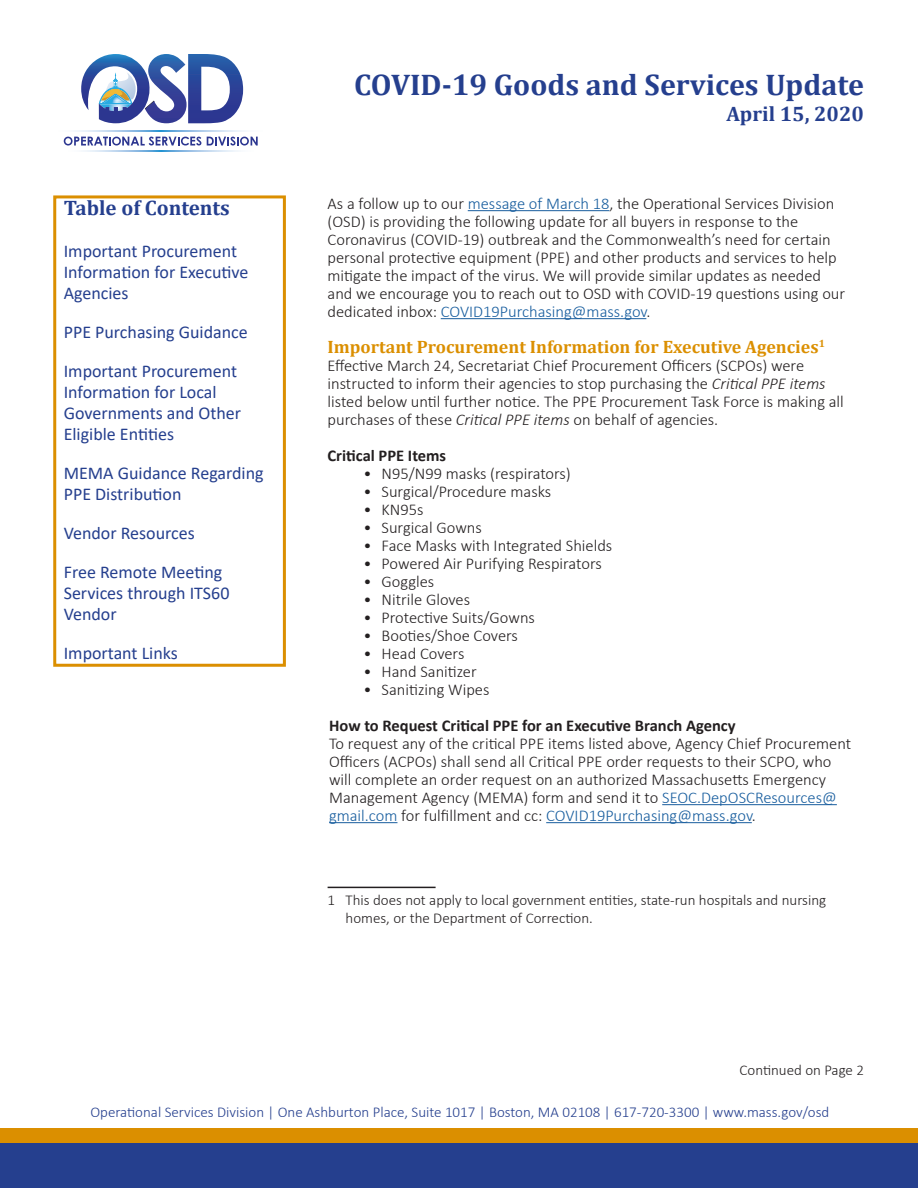
<style>
.page{position:relative;width:918px;height:1188px;background:#fff}
.page>*{position:absolute;margin:0;border:0;box-sizing:border-box;transform-origin:0 0}
.t1{font:700 30px "Cambria";color:#253f8e}
.t2{font:700 21px "Cambria";color:#253f8e}
.t3{font:18px/21px "Calibri";color:#253f8e}
.t4{font:700 18px "Cambria";color:#db8f00}
.t5{font:300 16.5px/18px "Calibri";color:#231f20}
.t6{font:700 16.5px "Calibri";color:#231f20}
.t7{font:300 15px/18px "Calibri";color:#231f20}
.t8{font:300 15px "Calibri";color:#253f8e}
.s1{color:#175d9e}
.s2{font-style:italic}
</style>
<div class="page">
<svg style="left:81px;top:54px;width:162px;height:69px"></svg>
<img style="left:75px;top:130px;width:171px;height:2px">
<img style="left:83px;top:151px;width:156px;height:1px">
<svg style="left:64px;top:137px;width:137px;height:9px"></svg>
<svg style="left:207px;top:137px;width:51px;height:9px"></svg>
<div style="left:0;top:1128px;width:918px;height:15px;background:#db8f00"></div>
<div style="left:0;top:1143px;width:918px;height:45px;background:#253f8e"></div>
<hr style="left:468px;top:210px;width:141px;height:1px;background:#175d9e">
<hr style="left:441px;top:318px;width:205px;height:1px;background:#175d9e">
<hr style="left:662px;top:804px;width:175px;height:1px;background:#175d9e">
<hr style="left:329px;top:822px;width:68px;height:1px;background:#175d9e">
<hr style="left:546px;top:822px;width:206px;height:1px;background:#175d9e">
<hr style="left:328px;top:887px;width:108px;height:1px;background:#231f20">
<div style="left:53px;top:195px;width:233px;height:472px;border:3px solid #db8f00"></div>
<p class="t2" style="left:64px;top:193px;width:168px">Table of Contents</p>
<p class="t3" style="left:64px;top:240px;width:186px">Important Procurement<br>Information for Executive<br>Agencies</p>
<p class="t3" style="left:64px;top:321px;width:186px">PPE Purchasing Guidance</p>
<p class="t3" style="left:64px;top:360px;width:179px">Important Procurement<br>Information for Local<br>Governments and Other<br>Eligible Entities</p>
<p class="t3" style="left:64px;top:462px;width:201px">MEMA Guidance Regarding<br>PPE Distribution</p>
<p class="t3" style="left:64px;top:522px;width:133px">Vendor Resources</p>
<p class="t3" style="left:64px;top:561px;width:167px">Free Remote Meeting<br>Services through ITS60<br>Vendor</p>
<p class="t3" style="left:64px;top:642px;width:116px">Important Links</p>
<p class="t1" style="left:354px;top:64px;width:511px">COVID-19 Goods and Services Update</p>
<p class="t2" style="left:726px;top:99px;width:139px">April 15, 2020</p>
<p class="t5" style="left:328px;top:194px;width:519px">As a follow up to our <span class="s1">message of March 18</span>, the Operational Services Division (OSD) is providing the following update for all buyers in response to the Coronavirus (COVID-19) outbreak and the Commonwealth’s need for certain personal protective equipment (PPE) and other products and services to help mitigate the impact of the virus. We will provide similar updates as needed and we encourage you to reach out to OSD with COVID-19 questions using our dedicated inbox: <span class="s1">COVID19Purchasing@mass.gov</span>.</p>
<p class="t4" style="left:328px;top:334px;width:499px">Important Procurement Information for Executive Agencies<sup>1</sup></p>
<p class="t5" style="left:328px;top:356px;width:518px">Effective March 24, Secretariat Chief Procurement Officers (SCPOs) were instructed to inform their agencies to stop purchasing the <span class="s2">Critical PPE items </span>listed below until further notice. The PPE Procurement Task Force is making all purchases of these <span class="s2">Critical PPE items</span> on behalf of agencies.</p>
<p class="t6" style="left:328px;top:443px;width:120px">Critical PPE Items</p>
<p class="t5" style="left:364px;top:464px;width:209px">• N95/N99 masks (respirators)</p>
<p class="t5" style="left:364px;top:482px;width:189px">• Surgical/Procedure masks</p>
<p class="t5" style="left:364px;top:500px;width:61px">• KN95s</p>
<p class="t5" style="left:364px;top:518px;width:120px">• Surgical Gowns</p>
<p class="t5" style="left:364px;top:536px;width:250px">• Face Masks with Integrated Shields</p>
<p class="t5" style="left:364px;top:554px;width:240px">• Powered Air Purifying Respirators</p>
<p class="t5" style="left:364px;top:572px;width:72px">• Goggles</p>
<p class="t5" style="left:364px;top:590px;width:108px">• Nitrile Gloves</p>
<p class="t5" style="left:364px;top:608px;width:173px">• Protective Suits/Gowns</p>
<p class="t5" style="left:364px;top:626px;width:156px">• Booties/Shoe Covers</p>
<p class="t5" style="left:364px;top:644px;width:102px">• Head Covers</p>
<p class="t5" style="left:364px;top:662px;width:115px">• Hand Sanitizer</p>
<p class="t5" style="left:364px;top:680px;width:127px">• Sanitizing Wipes</p>
<p class="t6" style="left:329px;top:713px;width:408px">How to Request Critical PPE for an Executive Branch Agency</p>
<p class="t5" style="left:329px;top:734px;width:524px">To request any of the critical PPE items listed above, Agency Chief Procurement Officers (ACPOs) shall send all Critical PPE order requests to their SCPO, who will complete an order request on an authorized Massachusetts Emergency Management Agency (MEMA) form and send it to <span class="s1">SEOC.DepOSCResources@ gmail.com</span> for fulfillment and cc: <span class="s1">COVID19Purchasing@mass.gov</span>.</p>
<p class="t7" style="left:346px;top:891px;width:482px;text-indent:-18px">1 This does not apply to local government entities, state-run hospitals and nursing homes, or the Department of Correction.</p>
<p class="t7" style="left:740px;top:1061px;width:126px">Continued on Page 2</p>
<p class="t8" style="left:90px;top:1102px;width:740px">Operational Services Division | One Ashburton Place, Suite 1017 | Boston, MA 02108 | 617-720-3300 | www.mass.gov/osd</p>
</div>
